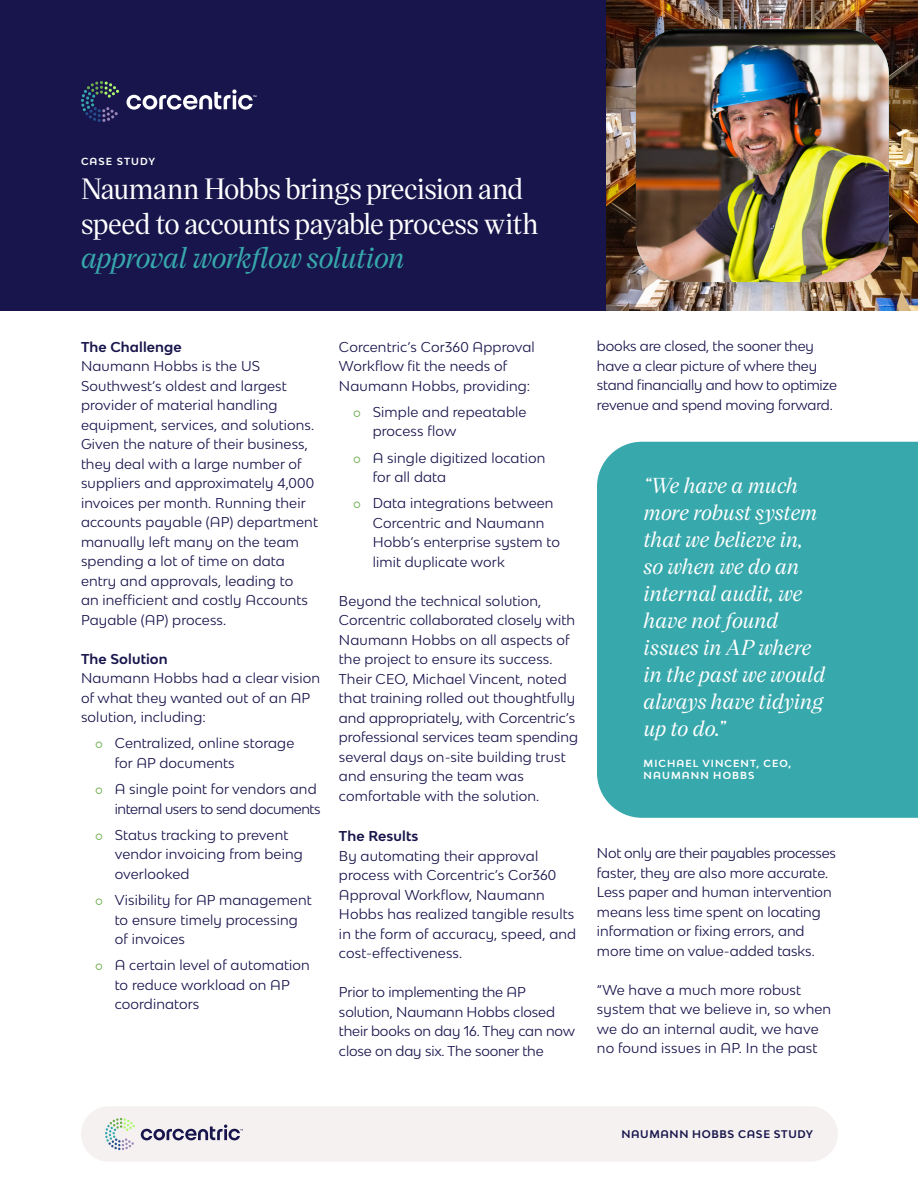
<style>
.page{position:relative;width:918px;height:1188px;background:#fff}
.page>*{position:absolute;margin:0;border:0;box-sizing:border-box;transform-origin:0 0}
.t1{font:500 28.5px/34.2px "Victor Serif 50";letter-spacing:-.02em;color:#fff}
.t2{font:italic 500 28.5px "Victor Serif 55";letter-spacing:-.02em;color:#37a8ac}
.t3{font:italic 500 21px/27px "Victor Serif 55";letter-spacing:-.01em;color:#fff}
.t4{font:13.5px/19.5px "Bw Modelica SS01";letter-spacing:.01em;color:#18154c}
.t5{font:13.5px/19.5px "Bw Modelica SS01";letter-spacing:-.01em;color:#18154c}
.t6{font:13.5px/19.5px "Bw Modelica SS01";letter-spacing:-.03em;color:#18154c;text-align:right}
.t7{font:700 13.5px "Bw Modelica SS01";letter-spacing:.01em;color:#18154c}
.t8{font:700 10.5px "Bw Modelica SS01";letter-spacing:.06em;color:#18154c}
.t9{font:700 9.75px/11.7px "Bw Modelica SS01";letter-spacing:.11em;color:#fff}
.s1{color:#6cac4c}
</style>
<div class="page">
<div style="left:0;top:0;width:606px;height:310px;background:#18154c"></div>
<svg style="left:127px;top:89px;width:129px;height:21px"></svg>
<svg style="left:81px;top:81px;width:38px;height:41px"></svg>
<img style="left:606px;top:0;width:312px;height:310px">
<img style="left:636px;top:29px;width:253px;height:253px">
<div style="left:81px;top:1106px;width:757px;height:56px;background:#f5f1f0;border-radius:28px"></div>
<svg style="left:141px;top:1125px;width:102px;height:15px"></svg>
<svg style="left:105px;top:1118px;width:30px;height:32px"></svg>
<div style="left:597px;top:442px;width:321px;height:376px;background:#37a8ac"></div>
<p class="t9" style="left:81px;top:155px;width:76px">CASE STUDY</p>
<h1 class="t1" style="left:81px;top:171px;width:459px">Naumann Hobbs brings precision and speed to accounts payable process with</h1>
<h1 class="t2" style="left:81px;top:238px;width:325px">approval workflow solution</h1>
<p class="t7" style="left:81px;top:338px;width:102px">The Challenge</p>
<p class="t4" style="left:81px;top:356px;width:238px">Naumann Hobbs is the US<br>Southwest’s oldest and largest provider of material handling equipment, services, and solutions.<br>Given the nature of their business, they deal with a large number of suppliers and approximately 4,000 invoices per month. Running their accounts payable (AP) department manually left many on the team spending a lot of time on data entry and approvals, leading to<br>an inefficient and costly Accounts<br>Payable (AP) process.</p>
<p class="t7" style="left:81px;top:650px;width:88px">The Solution</p>
<p class="t4" style="left:81px;top:668px;width:241px">Naumann Hobbs had a clear vision of what they wanted out of an AP solution, including:</p>
<p class="t4" style="left:115px;top:733px;width:181px;text-indent:-20px"><span class="s1">⚪</span> Centralized, online storage for AP documents</p>
<p class="t6" style="left:94px;top:779px;width:228px"><span class="s1">⚪</span> A single point for vendors and internal users to send documents</p>
<p class="t4" style="left:115px;top:825px;width:190px;text-indent:-20px"><span class="s1">⚪</span> Status tracking to prevent vendor invoicing from being overlooked</p>
<p class="t4" style="left:115px;top:890px;width:198px;text-indent:-20px"><span class="s1">⚪</span> Visibility for AP management to ensure timely processing of invoices</p>
<p class="t4" style="left:115px;top:955px;width:197px;text-indent:-20px"><span class="s1">⚪</span> A certain level of automation to reduce workload on AP coordinators</p>
<p class="t4" style="left:339px;top:337px;width:197px">Corcentric’s Cor360 Approval<br>Workflow fit the needs of<br>Naumann Hobbs, providing:</p>
<p class="t4" style="left:373px;top:402px;width:155px;text-indent:-20px"><span class="s1">⚪</span> Simple and repeatable process flow</p>
<p class="t4" style="left:373px;top:448px;width:174px;text-indent:-20px"><span class="s1">⚪</span> A single digitized location for all data</p>
<p class="t4" style="left:373px;top:493px;width:189px;text-indent:-20px"><span class="s1">⚪</span> Data integrations between<br>Corcentric and Naumann<br>Hobb’s enterprise system to limit duplicate work</p>
<p class="t4" style="left:339px;top:591px;width:241px">Beyond the technical solution, Corcentric collaborated closely with Naumann Hobbs on all aspects of the project to ensure its success.<br>Their CEO, Michael Vincent, noted that training rolled out thoughtfully and appropriately, with Corcentric’s professional services team spending several days on-site building trust and ensuring the team was comfortable with the solution.</p>
<p class="t7" style="left:339px;top:827px;width:81px">The Results</p>
<p class="t4" style="left:339px;top:846px;width:239px">By automating their approval process with Corcentric’s Cor360<br>Approval Workflow, Naumann<br>Hobbs has realized tangible results in the form of accuracy, speed, and cost-effectiveness.</p>
<p class="t5" style="left:339px;top:982px;width:238px">Prior to implementing the AP solution, Naumann Hobbs closed their books on day 16. They can now close on day six. The sooner the</p>
<p class="t5" style="left:597px;top:336px;width:241px">books are closed, the sooner they have a clear picture of where they stand financially and how to optimize revenue and spend moving forward.</p>
<h2 class="t3" style="left:644px;top:471px;width:184px">“We have a much more robust system that we believe in, so when we do an internal audit, we have not found issues in AP where in the past we would always have tidying up to do.”</h2>
<p class="t9" style="left:644px;top:758px;width:149px">MICHAEL VINCENT, CEO,<br>NAUMANN HOBBS</p>
<p class="t4" style="left:597px;top:843px;width:241px">Not only are their payables processes faster, they are also more accurate.<br>Less paper and human intervention means less time spent on locating information or fixing errors, and more time on value-added tasks.</p>
<p class="t4" style="left:597px;top:980px;width:236px">“We have a much more robust system that we believe in, so when we do an internal audit, we have no found issues in AP. In the past</p>
<p class="t8" style="left:621px;top:1127px;width:193px">NAUMANN HOBBS CASE STUDY</p>
</div>
